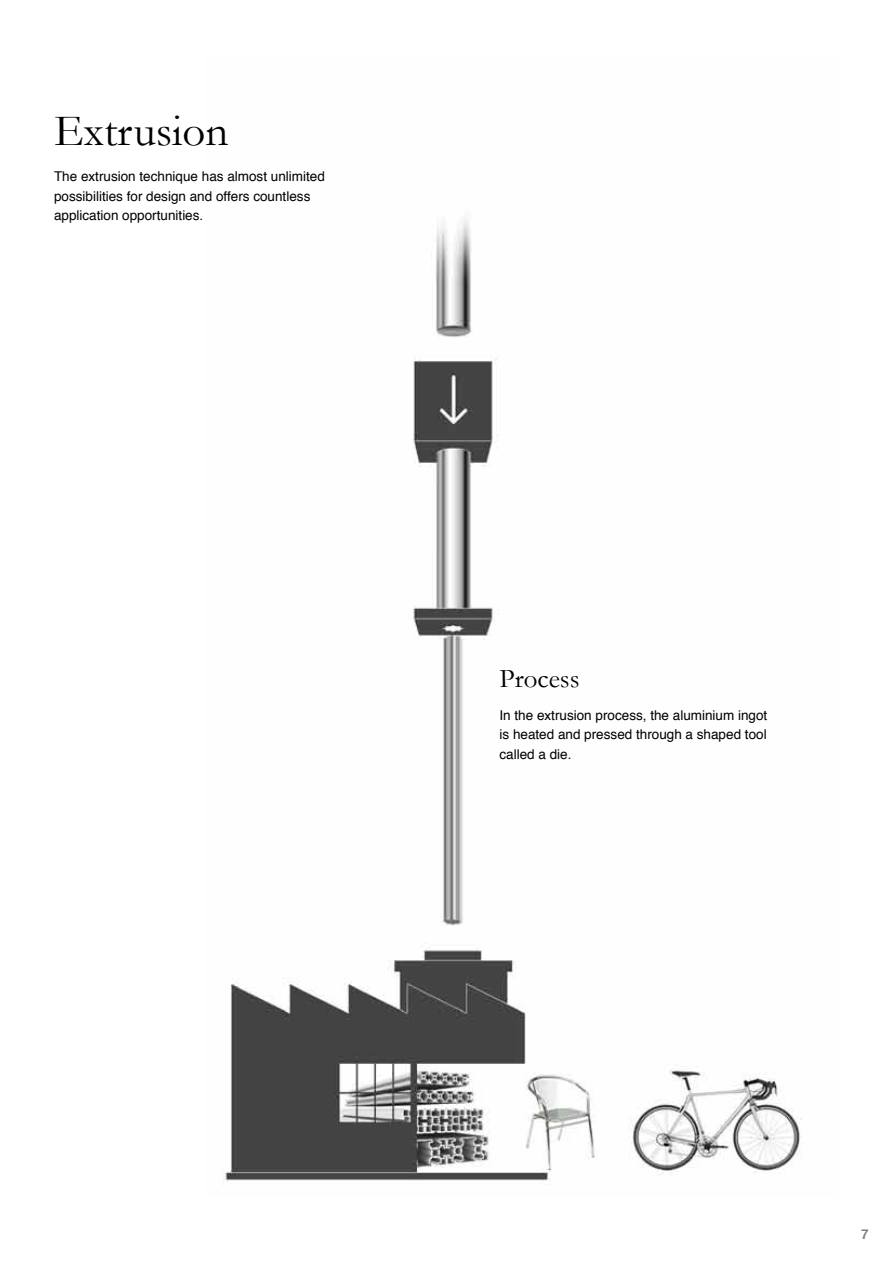
<style>
.page{position:relative;width:893px;height:1263px;background:#fff}
.page>*{position:absolute;margin:0;border:0;box-sizing:border-box;transform-origin:0 0}
.t1{font:45px "Garamond";color:#000}
.t2{font:27px "Garamond";color:#000}
.t3{font:13.5px/19.5px "Helvetica";color:#000}
.t4{font:700 13.5px "Helvetica";color:#808285}
</style>
<div class="page">
<img style="left:223px;top:218px;width:579px;height:964px">
<h1 class="t1" style="left:54px;top:103px;width:176px">Extrusion</h1>
<p class="t3" style="left:54px;top:167px;width:272px">The extrusion technique has almost unlimited possibilities for design and offers countless application opportunities.</p>
<h2 class="t2" style="left:499px;top:663px;width:82px">Process</h2>
<p class="t3" style="left:499px;top:706px;width:269px;text-align:justify">In the extrusion process, the aluminium ingot is heated and pressed through a shaped tool called a die.</p>
<p class="t4" style="left:861px;top:1224px;width:9px">7</p>
</div>
